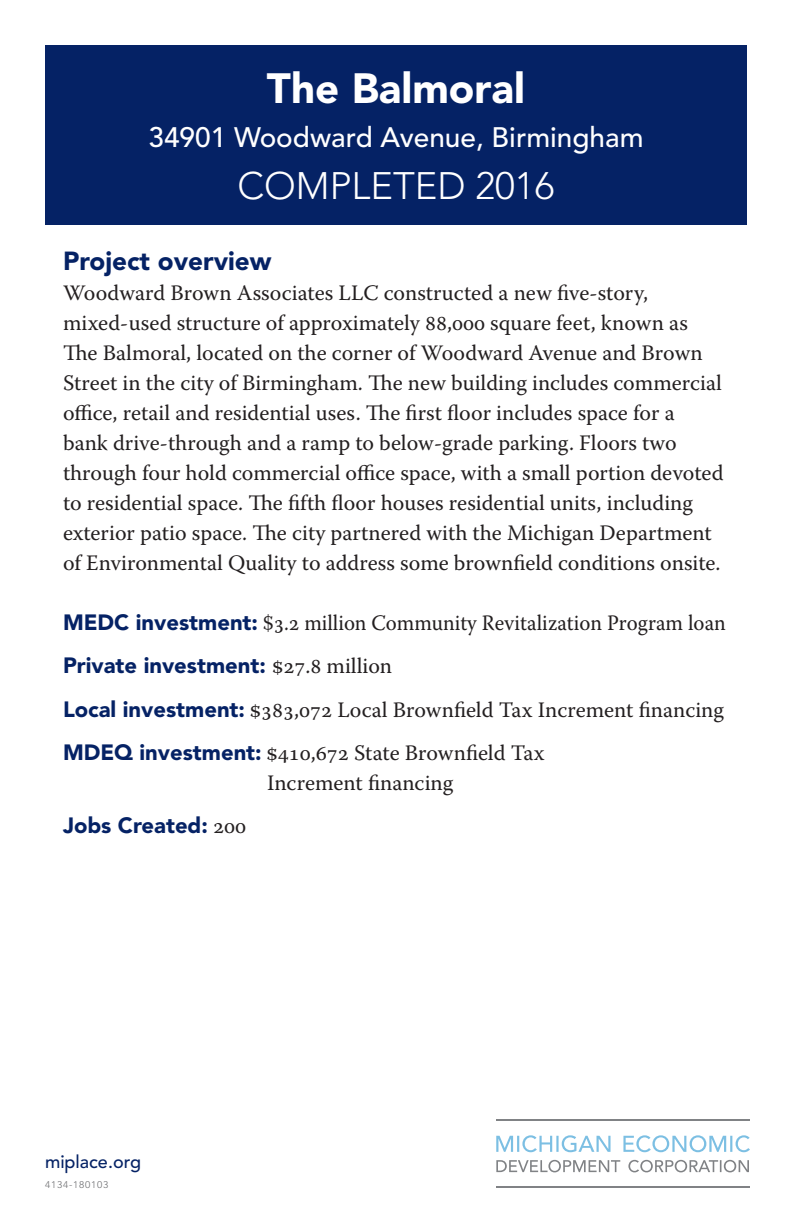
<style>
.page{position:relative;width:792px;height:1224px;background:#fff}
.page>*{position:absolute;margin:0;border:0;box-sizing:border-box;transform-origin:0 0}
.t1{font:900 42px "Avenir";color:#fff}
.t2{font:300 38px "Avenir";color:#fff}
.t3{font:500 28px "Avenir";color:#fff}
.t4{font:900 26px "Avenir";color:#052265}
.t5{font:22px/30px "Warnock Pro";color:#231f20}
.t6{font:22px "Warnock Pro";color:#231f20;scale:.95 1}
.t7{font:900 22px "Avenir";color:#052265}
.t8{font:500 18px "Avenir";color:#052265}
.t9{font:300 9.6px "Avenir";letter-spacing:.08em;color:#6c6d70;scale:1.04 1}
.s1{font-family:"Avenir";font-weight:900;color:#052265}
.s2{font-family:"Warnock Pro";font-weight:400;color:#231f20}
</style>
<div class="page">
<div style="left:45px;top:45px;width:702px;height:180px;background:#052265"></div>
<svg style="left:496px;top:1160px;width:253px;height:12px"></svg>
<svg style="left:496px;top:1135px;width:254px;height:17px"></svg>
<hr style="left:496px;top:1120px;width:254px;height:1px;background:#808285">
<hr style="left:496px;top:1186px;width:254px;height:1px;background:#808285">
<p class="t1" style="left:267px;top:63px;width:260px">The Balmoral</p>
<p class="t3" style="left:148px;top:121px;width:497px">34901 Woodward Avenue, Birmingham</p>
<p class="t2" style="left:238px;top:163px;width:318px">COMPLETED 2016</p>
<p class="t4" style="left:63px;top:245px;width:210px">Project overview</p>
<p class="t5" style="left:63px;top:277px;width:662px">Woodward Brown Associates LLC constructed a new five-story, mixed-used structure of approximately 88,000 square feet, known as The Balmoral, located on the corner of Woodward Avenue and Brown Street in the city of Birmingham. The new building includes commercial office, retail and residential uses. The first floor includes space for a bank drive-through and a ramp to below-grade parking. Floors two through four hold commercial office space, with a small portion devoted to residential space. The fifth floor houses residential units, including exterior patio space. The city partnered with the Michigan Department of Environmental Quality to address some brownfield conditions onsite.</p>
<p class="t6" style="left:63px;top:610px;width:699px"><span class="s1">MEDC investment:</span> $3.2 million Community Revitalization Program loan</p>
<p class="t7" style="left:63px;top:652px;width:331px">Private investment: <span class="s2">$27.8 million</span></p>
<p class="t5" style="left:63px;top:694px;width:663px"><span class="s1">Local investment:</span> $383,072 Local Brownfield Tax Increment financing</p>
<p class="t5" style="left:267px;top:737px;width:279px;text-indent:-204px"><span class="s1">MDEQ investment:</span> $410,672 State Brownfield Tax<br>Increment financing</p>
<p class="t7" style="left:63px;top:812px;width:185px">Jobs Created: <span class="s2">200</span></p>
<p class="t8" style="left:45px;top:1151px;width:98px">miplace.org</p>
<p class="t9" style="left:45px;top:1179px;width:62px">4134-180103</p>
</div>
